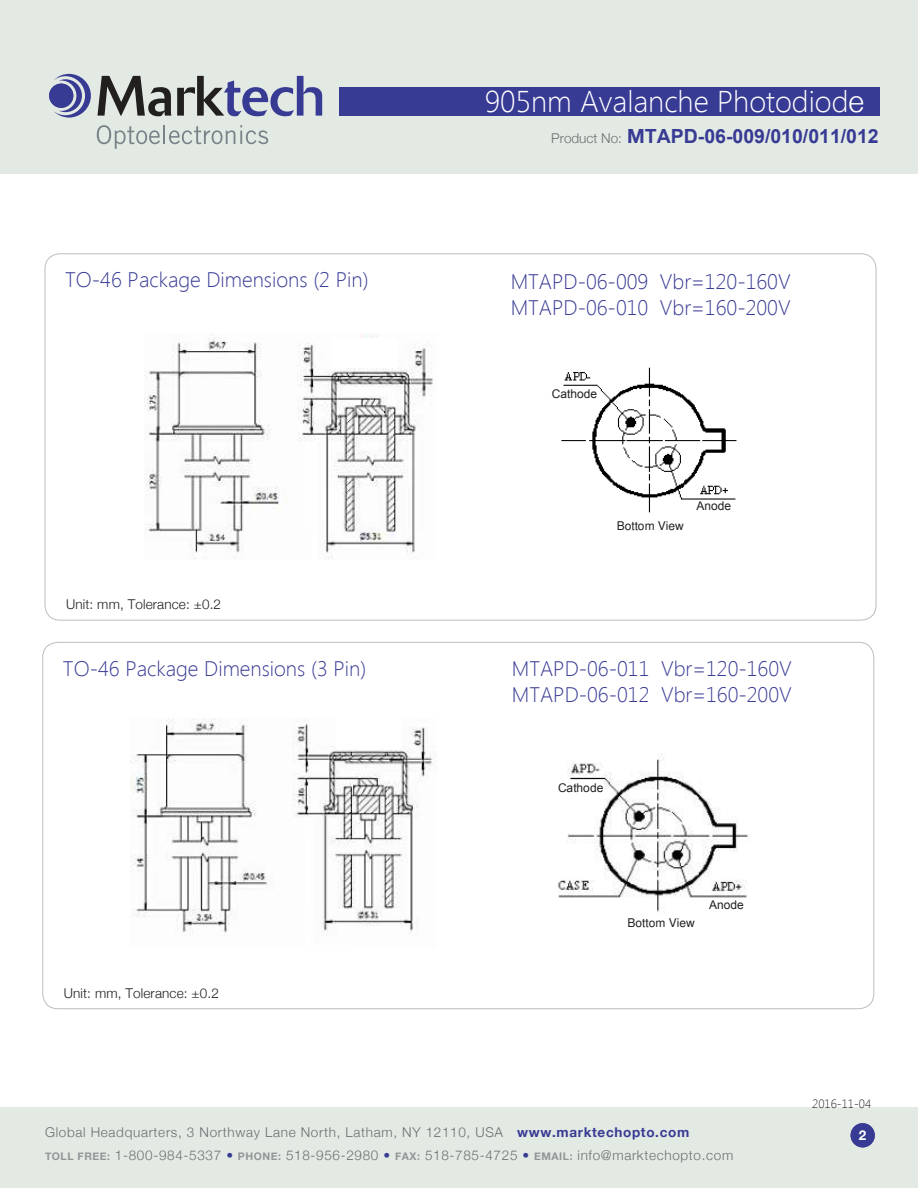
<style>
.page{position:relative;width:918px;height:1188px;background:#fff}
.page>*{position:absolute;margin:0;border:0;box-sizing:border-box;transform-origin:0 0}
.t1{font:300 30px "Segoe UI";color:#fff}
.t2{font:300 21px/26.7px "Segoe UI";color:#383b94}
.t3{font:700 19.5px "Arial";color:#383b94}
.t4{font:300 13.5px/22.5px "Helvetica Neue";letter-spacing:.05em;color:#6c6e70}
.t5{font:300 13.5px "Helvetica Neue";letter-spacing:.01em;color:#221f1f}
.t6{font:700 13.5px "Helvetica Neue";color:#fff}
.t7{font:12px "Arial";color:#221f1f}
.t8{font:300 12px "Segoe UI";color:#221f1f}
.s1{font-family:"Helvetica Neue"}
.s2{font-family:"Helvetica Neue";font-weight:300;font-size:13.5px;color:#6c6e70}
.s3{font-weight:700;color:#383b94}
.s4{font-weight:700;font-size:10.5px;color:#939597}
.s5{color:#383b94}
</style>
<div class="page">
<div style="left:0;top:1107px;width:918px;height:81px;background:#e3eae4"></div>
<div style="left:0;top:0;width:918px;height:173px;background:#e3eae4"></div>
<div style="left:340px;top:87px;width:540px;height:28px;background:#383b94"></div>
<svg style="left:97px;top:125px;width:171px;height:24px"></svg>
<svg style="left:54px;top:74px;width:37px;height:44px"></svg>
<div style="left:49px;top:84px;width:24px;height:24px;background:#383b94;border-radius:50%"></div>
<svg style="left:97px;top:76px;width:74px;height:40px"></svg>
<svg style="left:177px;top:76px;width:145px;height:40px"></svg>
<div style="left:851px;top:1123px;width:24px;height:24px;background:#383b94;border-radius:50%"></div>
<img style="left:144px;top:333px;width:289px;height:226px">
<img style="left:561px;top:367px;width:176px;height:146px">
<img style="left:130px;top:719px;width:304px;height:216px">
<img style="left:558px;top:757px;width:190px;height:155px">
<img style="left:332px;top:339px;width:65px;height:29px">
<img style="left:336px;top:719px;width:66px;height:29px">
<h1 class="t1" style="left:485px;top:84px;width:381px">905nm Avalanche Photodiod<span class="s1">e</span></h1>
<h2 class="t2" style="left:65px;top:268px;width:305px">TO-46 Package Dimensions (2 Pin)</h2>
<p class="t5" style="left:66px;top:596px;width:157px">Unit: mm, Tolerance: ±0.2</p>
<h2 class="t2" style="left:63px;top:657px;width:305px">TO-46 Package Dimensions (3 Pin)</h2>
<p class="t5" style="left:64px;top:985px;width:157px">Unit: mm, Tolerance: ±0.2</p>
<h3 class="t3" style="left:551px;top:125px;width:329px"><span class="s2">Product No:</span> <span class="s1">M</span>TAPD-06-009/010/011/012</h3>
<h2 class="t2" style="left:511px;top:268px;width:282px">MTAPD-06-009 Vbr=120-160V<br>MTAPD-06-010 Vbr=160-200V</h2>
<p class="t7" style="left:552px;top:387px;width:47px">Cathode</p>
<p class="t7" style="left:617px;top:519px;width:69px">Bottom View</p>
<p class="t7" style="left:696px;top:499px;width:36px">Anode</p>
<h2 class="t2" style="left:512px;top:656px;width:282px;line-height:25.8px">MTAPD-06-011 Vbr=120-160V<br>MTAPD-06-012 Vbr=160-200V</h2>
<p class="t7" style="left:558px;top:780px;width:47px">Cathode</p>
<p class="t7" style="left:627px;top:916px;width:69px">Bottom View</p>
<p class="t7" style="left:709px;top:897px;width:36px">Anode</p>
<p class="t8" style="left:812px;top:1096px;width:60px">2016-11-04</p>
<p class="t4" style="left:45px;top:1122px;width:690px">Global Headquarters, 3 Northway Lane North, Latham, NY 12110, USA <span class="s3">www.marktechopto.com<br></span><span class="s4">TOLL FREE:</span> 1-800-984-5337 <span class="s5">•</span> <span class="s4">PHONE:</span> 518-956-2980 <span class="s5">•</span> <span class="s4">FAX:</span> 518-785-4725 <span class="s5">•</span> <span class="s4">EMAIL:</span> info@marktechopto.com</p>
<p class="t6" style="left:859px;top:1130px;width:9px">2</p>
</div>
